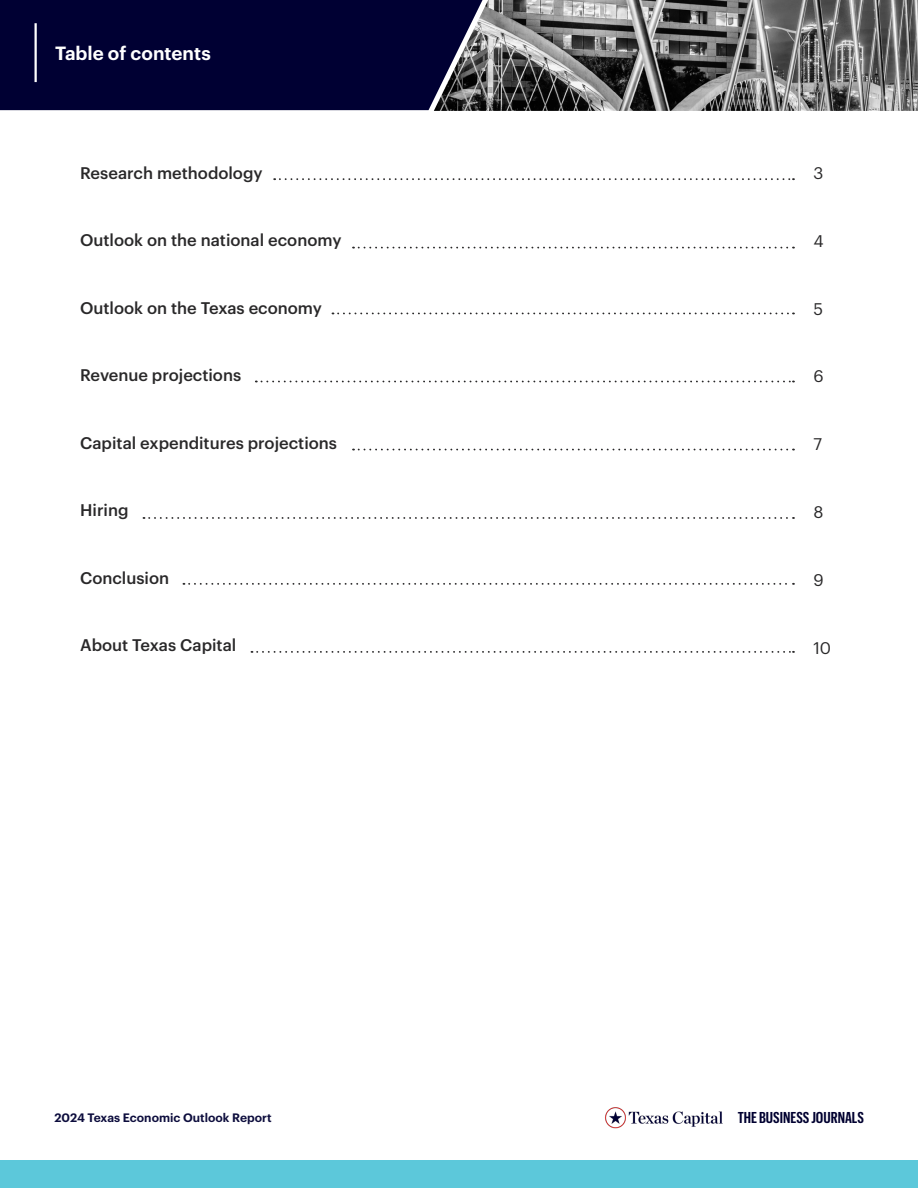
<style>
.page{position:relative;width:918px;height:1188px;background:#fff}
.page>*{position:absolute;margin:0;border:0;box-sizing:border-box;transform-origin:0 0}
.t1{font:600 18.75px "Graphik";color:#fff}
.t2{font:500 16.5px "Graphik";color:#292829}
.t3{font:16.5px "Graphik";color:#292829}
.t4{font:600 15.45px "Graphik X Cond";color:#000030}
.t5{font:600 12px "Graphik";color:#0d0d3d}
</style>
<div class="page">
<div style="left:0;top:0;width:434px;height:110px;background:#003"></div>
<hr style="left:35px;top:23px;width:2px;height:59px;background:#fff">
<svg style="left:274px;top:178px;width:520px;height:2px"></svg>
<svg style="left:353px;top:247px;width:441px;height:2px"></svg>
<svg style="left:332px;top:313px;width:462px;height:1px"></svg>
<svg style="left:256px;top:381px;width:538px;height:1px"></svg>
<svg style="left:353px;top:449px;width:441px;height:1px"></svg>
<svg style="left:143px;top:517px;width:651px;height:2px"></svg>
<svg style="left:183px;top:583px;width:611px;height:2px"></svg>
<svg style="left:251px;top:651px;width:543px;height:2px"></svg>
<div style="left:0;top:1161px;width:918px;height:27px;background:#5cc8da"></div>
<img style="left:605px;top:1107px;width:118px;height:21px">
<img style="left:434px;top:0;width:484px;height:111px">
<p class="t1" style="left:55px;top:39px;width:157px">Table of contents</p>
<p class="t2" style="left:80px;top:160px;width:184px">Research methodology</p>
<p class="t3" style="left:813px;top:160px;width:11px">3</p>
<p class="t2" style="left:80px;top:228px;width:263px">Outlook on the national economy</p>
<p class="t3" style="left:813px;top:228px;width:12px">4</p>
<p class="t2" style="left:80px;top:295px;width:243px">Outlook on the Texas economy</p>
<p class="t3" style="left:813px;top:296px;width:11px">5</p>
<p class="t2" style="left:80px;top:363px;width:163px">Revenue projections</p>
<p class="t3" style="left:813px;top:364px;width:12px">6</p>
<p class="t2" style="left:80px;top:430px;width:258px">Capital expenditures projections</p>
<p class="t3" style="left:813px;top:432px;width:10px">7</p>
<p class="t2" style="left:80px;top:498px;width:50px">Hiring</p>
<p class="t3" style="left:813px;top:500px;width:12px">8</p>
<p class="t2" style="left:80px;top:565px;width:91px">Conclusion</p>
<p class="t3" style="left:813px;top:568px;width:12px">9</p>
<p class="t2" style="left:80px;top:633px;width:158px">About Texas Capital</p>
<p class="t3" style="left:813px;top:636px;width:19px">10</p>
<p class="t5" style="left:55px;top:1109px;width:219px">2024 Texas Economic Outlook Report</p>
<p class="t4" style="left:738px;top:1109px;width:128px">THE BUSINESS JOURNALS</p>
</div>
